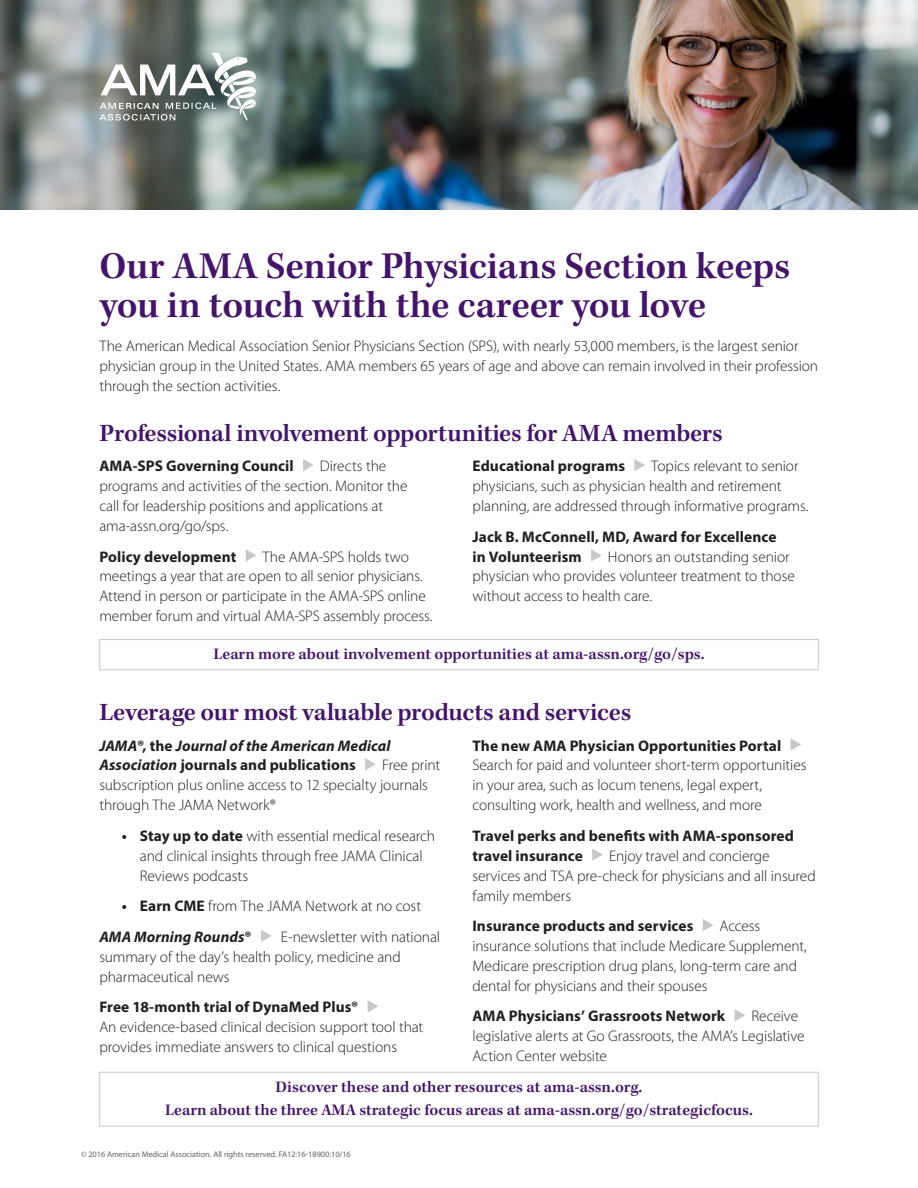
<style>
.page{position:relative;width:918px;height:1188px;background:#fff}
.page>*{position:absolute;margin:0;border:0;box-sizing:border-box;transform-origin:0 0}
.Header_1{font:600 39px/39px "Kepler Std";letter-spacing:-.005em;color:#44146b}
.header_2{font:600 25.5px "Kepler Std";letter-spacing:-.015em;color:#44146b}
.Header_3_-_last_only{font:600 16.5px "Kepler Std";color:#44146b}
.Header_3_-_first_par{font:600 16.5px "Kepler Std";color:#44146b}
.Body{font:300 15.3px/19.8px "Myriad Pro";letter-spacing:-.005em;color:#231f20}
.Body_-_one_column{font:300 15.3px/19.8px "Myriad Pro";letter-spacing:-.005em;color:#231f20}
.Body-2{font:700 15.3px/19.8px "Myriad Pro";letter-spacing:.005em;color:#231f20}
.Body-3{font:italic 700 15.3px/19.8px "Myriad Pro";letter-spacing:.005em;color:#231f20}
.t1{font:8.25px "Myriad Pro";color:#636366}
.s1{font-style:normal}
.s2{font-weight:700}
</style>
<div class="page">
<div style="left:99px;top:1072px;width:720px;height:54px;border:1px solid #c7c8ca"></div>
<div style="left:99px;top:639px;width:720px;height:31px;border:1px solid #c7c8ca"></div>
<svg style="left:303px;top:459px;width:11px;height:12px"></svg>
<svg style="left:246px;top:549px;width:10px;height:12px"></svg>
<svg style="left:634px;top:459px;width:11px;height:12px"></svg>
<svg style="left:591px;top:549px;width:11px;height:13px"></svg>
<svg style="left:365px;top:758px;width:11px;height:12px"></svg>
<svg style="left:261px;top:930px;width:11px;height:12px"></svg>
<svg style="left:368px;top:1000px;width:10px;height:12px"></svg>
<svg style="left:791px;top:738px;width:10px;height:12px"></svg>
<svg style="left:592px;top:848px;width:11px;height:13px"></svg>
<svg style="left:703px;top:919px;width:10px;height:12px"></svg>
<svg style="left:735px;top:1009px;width:10px;height:12px"></svg>
<img style="left:0;top:0;width:918px;height:210px">
<svg style="left:99px;top:53px;width:157px;height:68px"></svg>
<p class="Header_1" style="left:99px;top:248px;width:693px">Our AMA Senior Physicians Section keeps you in touch with the career you love</p>
<p class="Body_-_one_column" style="left:99px;top:336px;width:720px">The American Medical Association Senior Physicians Section (SPS), with nearly 53,000 members, is the largest senior physician group in the United States. AMA members 65 years of age and above can remain involved in their profession through the section activities.</p>
<p class="header_2" style="left:99px;top:418px;width:625px">Professional involvement opportunities for AMA members</p>
<p class="Body-2" style="left:99px;top:456px;width:196px">AMA-SPS Governing Council</p>
<p class="Body" style="left:99px;top:456px;width:310px;text-indent:221px">Directs the programs and activities of the section. Monitor the call for leadership positions and applications at ama-assn.org/go/sps.</p>
<p class="Body-2" style="left:99px;top:546px;width:139px">Policy development</p>
<p class="Body" style="left:472px;top:456px;width:338px;text-indent:179px">Topics relevant to senior physicians, such as physician health and retirement planning, are addressed through informative programs.</p>
<p class="Body-2" style="left:472px;top:526px;width:306px">Jack B. McConnell, MD, Award for Excellence in Volunteerism</p>
<p class="Body-2" style="left:472px;top:456px;width:154px">Educational programs</p>
<p class="Body" style="left:99px;top:546px;width:335px;text-indent:163px">The AMA-SPS holds two meetings a year that are open to all senior physicians.<br>Attend in person or participate in the AMA-SPS online member forum and virtual AMA-SPS assembly process.</p>
<p class="Body" style="left:472px;top:546px;width:324px;text-indent:135px">Honors an outstanding senior physician who provides volunteer treatment to those without access to health care.</p>
<p class="Header_3_-_last_only" style="left:213px;top:645px;width:493px">Learn more about involvement opportunities at ama-assn.org/go/sps.</p>
<p class="header_2" style="left:99px;top:698px;width:534px">Leverage our most valuable products and services</p>
<p class="Body-3" style="left:99px;top:735px;width:293px">JAMA®<span class="s1">, the</span> Journal of the American Medical<br>Association <span class="s1">journals and publications</span></p>
<p class="Body" style="left:472px;top:735px;width:336px"><span class="s2">The new AMA Physician Opportunities Portal </span>Search for paid and volunteer short-term opportunities in your area, such as locum tenens, legal expert, consulting work, health and wellness, and more</p>
<p class="Body-2" style="left:472px;top:825px;width:323px">Travel perks and benefits with AMA-sponsored travel insurance</p>
<p class="Body" style="left:99px;top:755px;width:342px;text-indent:283px">Free print subscription plus online access to 12 specialty journals through The JAMA Network®</p>
<p class="Body" style="left:140px;top:826px;width:297px;text-indent:-18px"><span class="s2">• Stay up to date</span> with essential medical research and clinical insights through free JAMA Clinical<br>Reviews podcasts</p>
<p class="Body" style="left:122px;top:896px;width:301px"><span class="s2">• Earn CME</span> from The JAMA Network at no cost</p>
<p class="Body-3" style="left:99px;top:926px;width:154px">AMA Morning Rounds<span class="s1">®</span></p>
<p class="Body" style="left:472px;top:846px;width:345px;text-indent:137px">Enjoy travel and concierge services and TSA pre-check for physicians and all insured family members</p>
<p class="Body-2" style="left:472px;top:916px;width:222px">Insurance products and services</p>
<p class="Body" style="left:472px;top:916px;width:336px;text-indent:247px">Access insurance solutions that include Medicare Supplement, Medicare prescription drug plans, long-term care and dental for physicians and their spouses</p>
<p class="Body-2" style="left:472px;top:1006px;width:254px">AMA Physicians’ Grassroots Network</p>
<p class="Body" style="left:99px;top:927px;width:342px;text-indent:182px">E-newsletter with national summary of the day’s health policy, medicine and pharmaceutical news</p>
<p class="Body" style="left:99px;top:997px;width:326px"><span class="s2">Free 18-month trial of DynaMed Plus®<br></span>An evidence-based clinical decision support tool that provides immediate answers to clinical questions</p>
<p class="Body" style="left:472px;top:1006px;width:334px;text-indent:279px">Receive legislative alerts at Go Grassroots, the AMA’s Legislative<br>Action Center website</p>
<p class="Header_3_-_first_par" style="left:276px;top:1078px;width:368px">Discover these and other resources at ama-assn.org.</p>
<p class="Header_3_-_last_only" style="left:165px;top:1100px;width:589px">Learn about the three AMA strategic focus areas at ama-assn.org/go/strategicfocus.</p>
<p class="t1" style="left:81px;top:1149px;width:271px">© 2016 American Medical Association. All rights reserved. FA12:16-18900:10/16</p>
</div>
